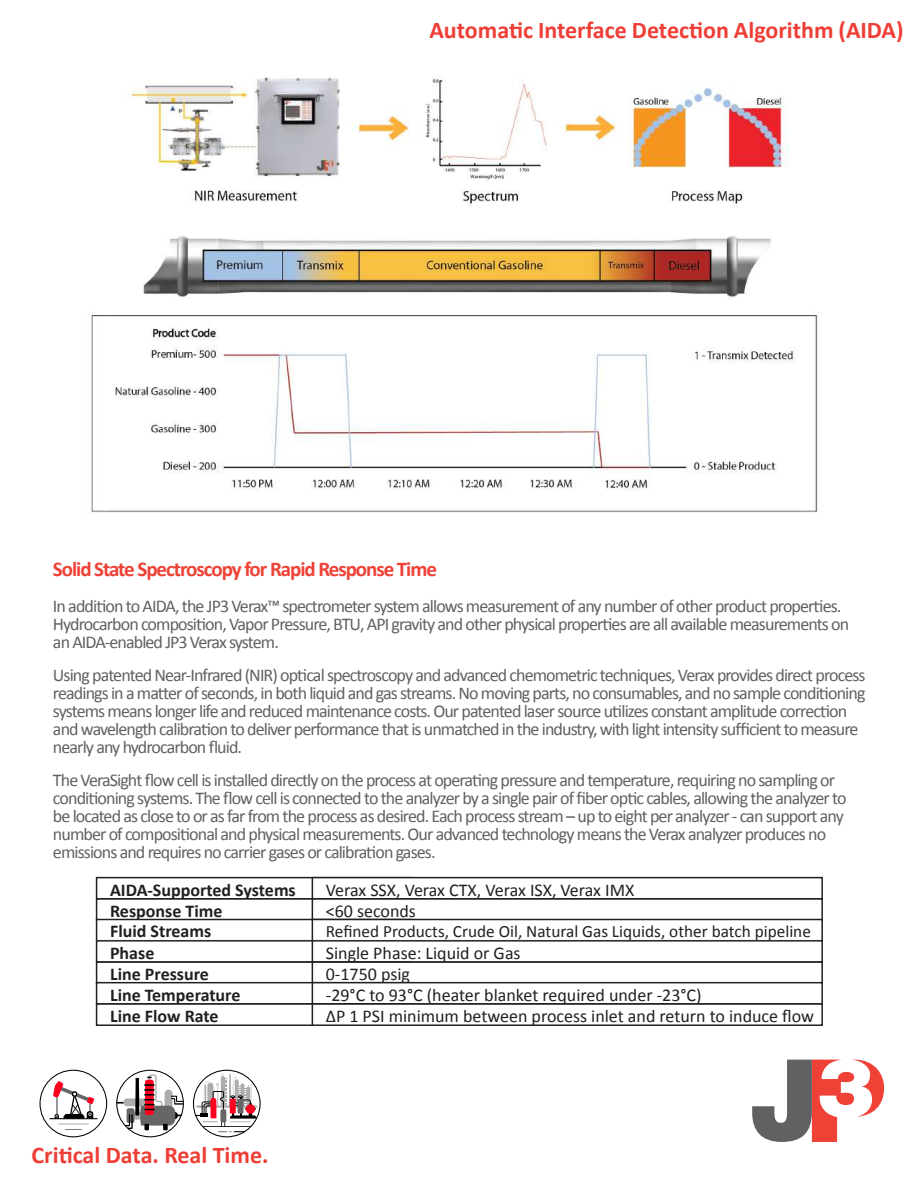
<style>
.page{position:relative;width:918px;height:1188px;background:#fff}
.page>*{position:absolute;margin:0;border:0;box-sizing:border-box;transform-origin:0 0}
.t1{font:700 24px "Calibri";color:#ee3e35}
.t2{font:700 21px "Calibri";letter-spacing:-.05em;color:#ef4136}
.t3{font:18px/18px "Calibri";letter-spacing:-.05em;color:#606163}
.t4{font:18px "Calibri";color:#231f20}
.t5{font:700 18px "Calibri";color:#231f20}
.t6{font:17.25px "Calibri";color:#231f20}
</style>
<div class="page">
<svg style="left:193px;top:1070px;width:68px;height:67px"></svg>
<div style="left:246px;top:1104px;width:9px;height:10px;background:#ff001e;border-radius:50%"></div>
<svg style="left:116px;top:1070px;width:68px;height:67px"></svg>
<svg style="left:40px;top:1070px;width:67px;height:67px"></svg>
<svg style="left:752px;top:1060px;width:132px;height:82px"></svg>
<div style="left:96px;top:877px;width:315px;height:23px;border:2px solid #231f20"></div>
<div style="left:312px;top:878px;width:510px;height:21px;background:#fff"></div>
<div style="left:312px;top:877px;width:511px;height:23px;border:2px solid #231f20"></div>
<div style="left:96px;top:898px;width:315px;height:23px;border:2px solid #231f20"></div>
<div style="left:312px;top:899px;width:510px;height:21px;background:#fff"></div>
<div style="left:312px;top:898px;width:511px;height:23px;border:2px solid #231f20"></div>
<div style="left:96px;top:919px;width:315px;height:22px;border:2px solid #231f20"></div>
<div style="left:312px;top:919px;width:510px;height:22px;background:#fff"></div>
<div style="left:312px;top:919px;width:511px;height:22px;border:2px solid #231f20"></div>
<div style="left:96px;top:940px;width:315px;height:23px;border:2px solid #231f20"></div>
<div style="left:312px;top:941px;width:510px;height:21px;background:#fff"></div>
<div style="left:312px;top:940px;width:511px;height:23px;border:2px solid #231f20"></div>
<div style="left:96px;top:961px;width:315px;height:23px;border:2px solid #231f20"></div>
<div style="left:312px;top:962px;width:510px;height:21px;background:#fff"></div>
<div style="left:312px;top:961px;width:511px;height:23px;border:2px solid #231f20"></div>
<div style="left:96px;top:982px;width:315px;height:23px;border:2px solid #231f20"></div>
<div style="left:312px;top:983px;width:510px;height:21px;background:#fff"></div>
<div style="left:312px;top:982px;width:511px;height:23px;border:2px solid #231f20"></div>
<div style="left:96px;top:1003px;width:315px;height:23px;border:2px solid #231f20"></div>
<div style="left:312px;top:1004px;width:510px;height:21px;background:#fff"></div>
<div style="left:312px;top:1003px;width:511px;height:23px;border:2px solid #231f20"></div>
<img style="left:91px;top:77px;width:727px;height:436px">
<h1 class="t1" style="left:429px;top:13px;width:476px">Automatic Interface Detection Algorithm (AIDA)</h1>
<p class="t2" style="left:53px;top:554px;width:385px">Solid State Spectroscopy for Rapid Response Time</p>
<p class="t3" style="left:53px;top:596px;width:798px">In addition to AIDA, the JP3 Verax™ spectrometer system allows measurement of any number of other product properties.<br>Hydrocarbon composition, Vapor Pressure, BTU, API gravity and other physical properties are all available measurements on an AIDA-enabled JP3 Verax system.</p>
<p class="t3" style="left:53px;top:665px;width:814px">Using patented Near-Infrared (NIR) optical spectroscopy and advanced chemometric techniques, Verax provides direct process readings in a matter of seconds, in both liquid and gas streams. No moving parts, no consumables, and no sample conditioning systems means longer life and reduced maintenance costs. Our patented laser source utilizes constant amplitude correction and wavelength calibration to deliver performance that is unmatched in the industry, with light intensity sufficient to measure nearly any hydrocarbon fluid.</p>
<p class="t3" style="left:53px;top:770px;width:795px">The VeraSight flow cell is installed directly on the process at operating pressure and temperature, requiring no sampling or conditioning systems. The flow cell is connected to the analyzer by a single pair of fiber optic cables, allowing the analyzer to be located as close to or as far from the process as desired. Each process stream – up to eight per analyzer - can support any number of compositional and physical measurements. Our advanced technology means the Verax analyzer produces no emissions and requires no carrier gases or calibration gases.</p>
<p class="t5" style="left:110px;top:877px;width:187px">AIDA-Supported Systems</p>
<p class="t4" style="left:326px;top:877px;width:310px">Verax SSX, Verax CTX, Verax ISX, Verax IMX</p>
<p class="t5" style="left:110px;top:898px;width:114px">Response Time</p>
<p class="t4" style="left:326px;top:898px;width:92px">&lt;60 seconds</p>
<p class="t5" style="left:110px;top:919px;width:103px">Fluid Streams</p>
<p class="t6" style="left:326px;top:920px;width:487px">Refined Products, Crude Oil, Natural Gas Liquids, other batch pipeline</p>
<p class="t5" style="left:110px;top:940px;width:46px">Phase</p>
<p class="t4" style="left:326px;top:940px;width:196px">Single Phase: Liquid or Gas</p>
<p class="t5" style="left:110px;top:961px;width:100px">Line Pressure</p>
<p class="t4" style="left:326px;top:962px;width:86px">0-1750 psig</p>
<p class="t5" style="left:110px;top:982px;width:132px">Line Temperature</p>
<p class="t4" style="left:326px;top:982px;width:377px">-29°C to 93°C (heater blanket required under -23°C)</p>
<p class="t5" style="left:110px;top:1003px;width:110px">Line Flow Rate</p>
<p class="t4" style="left:326px;top:1004px;width:490px">ΔP 1 PSI minimum between process inlet and return to induce flow</p>
<h1 class="t1" style="left:32px;top:1138px;width:238px">Critical Data. Real Time.</h1>
</div>
